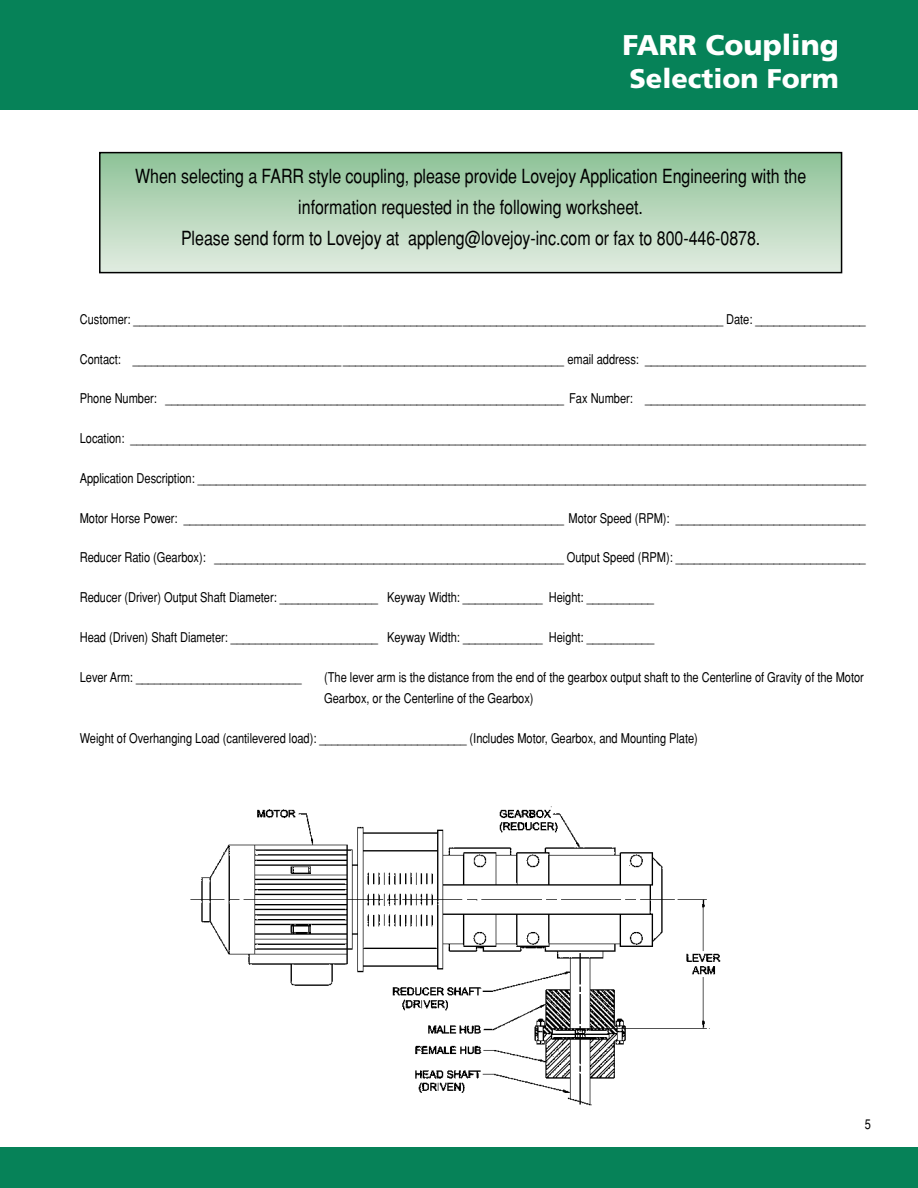
<style>
.page{position:relative;width:918px;height:1188px;background:#fff}
.page>*{position:absolute;margin:0;border:0;box-sizing:border-box;transform-origin:0 0}
.t1{font:900 28.5px "Frutiger";color:#fff}
.t2{font:900 27px "Frutiger";color:#fff}
.t3{font:condensed 19.5px/30.8px "Helvetica";color:#000;text-align:center}
.t4{font:condensed 13.5px/21.8px "Helvetica";color:#000}
</style>
<div class="page">
<div style="left:0;top:0;width:918px;height:110px;background:#068258"></div>
<div style="left:100px;top:153px;width:742px;height:120px;background:linear-gradient(to bottom,#8ec297,#e2ece1)"></div>
<div style="left:99px;top:152px;width:743px;height:121px;border:2px solid #000"></div>
<div style="left:0;top:1147px;width:918px;height:41px;background:#068258"></div>
<img style="left:190px;top:806px;width:531px;height:300px">
<h1 class="t1" style="left:622px;top:28px;width:218px">FARR Coupling</h1>
<h2 class="t2" style="left:629px;top:62px;width:211px">Selection Form</h2>
<h3 class="t3" style="left:135px;top:161px;width:673px">When selecting a FARR style coupling, please provide Lovejoy Application Engineering with the information requested in the following worksheet.<br>Please send form to Lovejoy at appleng@lovejoy-inc.com or fax to 800-446-0878.</h3>
<p class="t4" style="left:80px;top:308px;width:788px">Customer: ________________________________________________________________________________________________ Date: __________________</p>
<p class="t4" style="left:80px;top:348px;width:788px">Contact: __________________________________ ____________________________________ email address: ____________________________________</p>
<p class="t4" style="left:80px;top:388px;width:788px">Phone Number: _________________________________________________________________ Fax Number: ____________________________________</p>
<p class="t4" style="left:80px;top:427px;width:788px">Location: ________________________________________________________________________________________________________________________</p>
<p class="t4" style="left:80px;top:467px;width:788px">Application Description: _____________________________________________________________________________________________________________</p>
<p class="t4" style="left:80px;top:507px;width:788px">Motor Horse Power: ______________________________________________________________ Motor Speed (RPM): _______________________________</p>
<p class="t4" style="left:80px;top:547px;width:788px">Reducer Ratio (Gearbox): _________________________________________________________ Output Speed (RPM): _______________________________</p>
<p class="t4" style="left:80px;top:586px;width:576px">Reducer (Driver) Output Shaft Diameter: ________________ Keyway Width: _____________ Height: ___________</p>
<p class="t4" style="left:80px;top:626px;width:576px">Head (Driven) Shaft Diameter: ________________________ Keyway Width: _____________ Height: ___________</p>
<p class="t4" style="left:80px;top:666px;width:223px">Lever Arm: ___________________________</p>
<p class="t4" style="left:324px;top:666px;width:541px">(The lever arm is the distance from the end of the gearbox output shaft to the Centerline of Gravity of the Motor<br>Gearbox, or the Centerline of the Gearbox)</p>
<p class="t4" style="left:80px;top:727px;width:620px">Weight of Overhanging Load (cantilevered load): ________________________ (Includes Motor, Gearbox, and Mounting Plate)</p>
<p class="t4" style="left:865px;top:1114px;width:8px">5</p>
</div>
